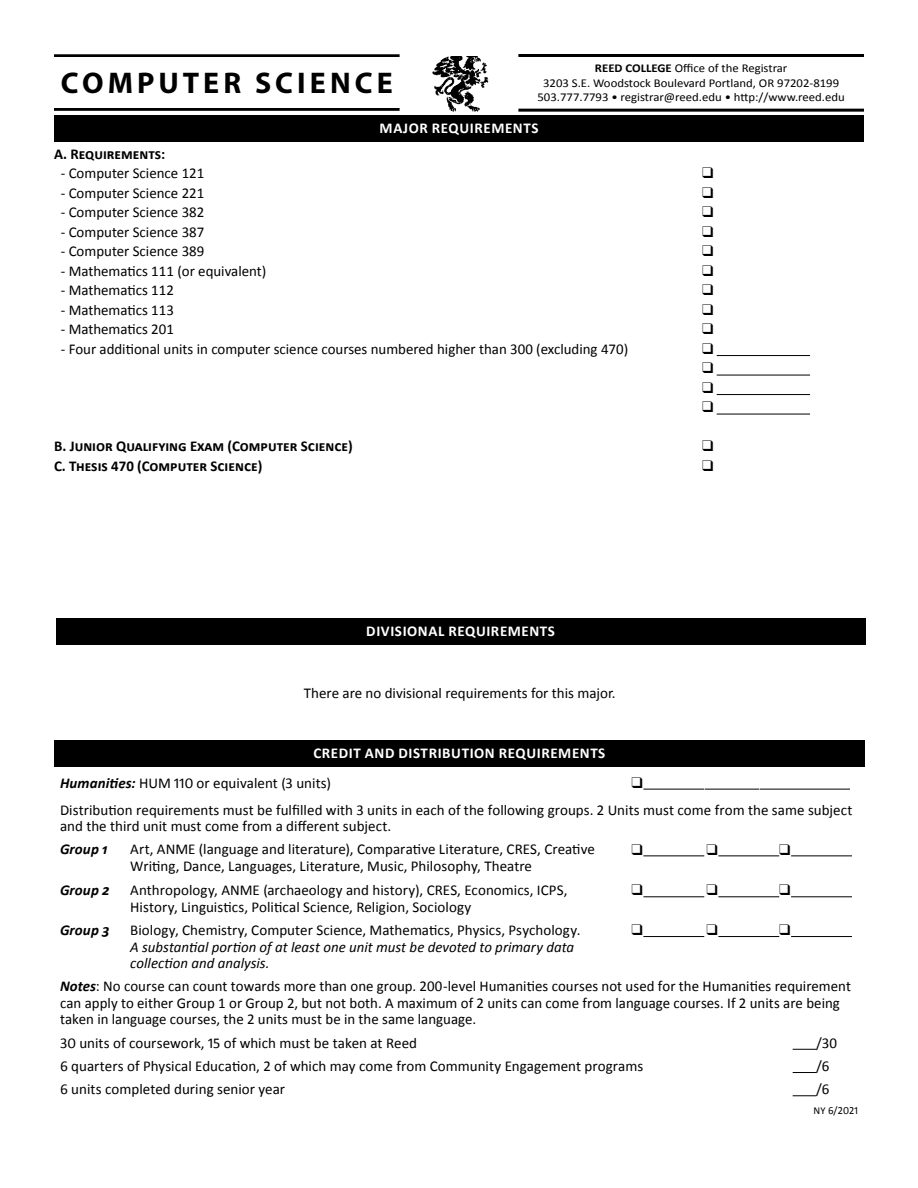
<style>
.page{position:relative;width:918px;height:1188px;background:#fff}
.page>*{position:absolute;margin:0;border:0;box-sizing:border-box;transform-origin:0 0}
.t1{font:700 30px "Myriad Pro";letter-spacing:.13em;color:#000}
.t2{font:15px/16.5px "Calibri";color:#000}
.t3{font:700 15px/29.5px "Calibri";letter-spacing:.04em;color:#fff}
.t4{font:italic 15px/16.5px "Calibri";color:#000}
.t5{font:700 15px "Calibri";color:#000}
.t6{font:italic 700 15px "Calibri";letter-spacing:.005em;color:#000}
.t7{font:15px/19.5px "Zapf Dingbats ITC";color:#000;text-align:justify}
.t8{font:12px/14.4px "Calibri";color:#000;text-align:center;scale:1.06 1}
.t9{font:10.95px "Calibri";color:#000;scale:.96 1}
.s1{font-weight:700}
.s2{font-style:italic;color:#000}
.s3{font-weight:400;color:#000}
.s4{font-weight:700;font-style:italic}
.s5{font-size:10.5px}
</style>
<div class="page">
<hr style="left:54px;top:108px;width:346px;height:3px;background:#000">
<hr style="left:54px;top:54px;width:346px;height:3px;background:#000">
<hr style="left:518px;top:109px;width:346px;height:3px;background:#000">
<hr style="left:518px;top:54px;width:346px;height:3px;background:#000">
<div style="left:54px;top:115px;width:810px;height:27px;background:#000"></div>
<hr style="left:717px;top:355px;width:93px;height:1px;background:#000">
<hr style="left:717px;top:375px;width:93px;height:1px;background:#000">
<hr style="left:717px;top:394px;width:93px;height:1px;background:#000">
<hr style="left:717px;top:414px;width:93px;height:1px;background:#000">
<img style="left:432px;top:56px;width:57px;height:56px">
<div style="left:56px;top:618px;width:810px;height:27px;background:#000"></div>
<div style="left:54px;top:740px;width:810px;height:27px;background:#000"></div>
<hr style="left:643px;top:789px;width:61px;height:1px;background:#000">
<hr style="left:705px;top:789px;width:54px;height:1px;background:#000">
<hr style="left:760px;top:789px;width:90px;height:1px;background:#000">
<hr style="left:643px;top:856px;width:61px;height:1px;background:#000">
<hr style="left:718px;top:856px;width:61px;height:1px;background:#000">
<hr style="left:791px;top:856px;width:61px;height:1px;background:#000">
<hr style="left:643px;top:896px;width:61px;height:1px;background:#000">
<hr style="left:718px;top:896px;width:61px;height:1px;background:#000">
<hr style="left:791px;top:896px;width:61px;height:1px;background:#000">
<hr style="left:643px;top:936px;width:61px;height:1px;background:#000">
<hr style="left:718px;top:936px;width:61px;height:1px;background:#000">
<hr style="left:791px;top:936px;width:61px;height:1px;background:#000">
<svg style="left:793px;top:1049px;width:23px;height:1px"></svg>
<svg style="left:793px;top:1072px;width:23px;height:1px"></svg>
<svg style="left:793px;top:1095px;width:23px;height:1px"></svg>
<h1 class="t1" style="left:61px;top:63px;width:333px">COMPUTER SCIENCE</h1>
<p class="t8" style="left:538px;top:61px;width:291px"><span class="s1">REED COLLEGE</span> Office of the Registrar<br>3203 S.E. Woodstock Boulevard Portland, OR 97202-8199<br>503.777.7793 • registrar@reed.edu • http://www.reed.edu</p>
<p class="t3" style="left:380px;top:114px;width:160px">MAJOR REQUIREMENTS</p>
<p class="t5" style="left:54px;top:144px;width:113px">A. Requirements:</p>
<p class="t2" style="left:61px;top:165px;width:145px">- Computer Science 121</p>
<p class="t2" style="left:61px;top:185px;width:145px">- Computer Science 221</p>
<p class="t2" style="left:61px;top:204px;width:145px">- Computer Science 382</p>
<p class="t2" style="left:61px;top:224px;width:145px">- Computer Science 387</p>
<p class="t2" style="left:61px;top:243px;width:145px">- Computer Science 389</p>
<p class="t2" style="left:61px;top:263px;width:207px">- Mathematics 111 (or equivalent)</p>
<p class="t2" style="left:61px;top:282px;width:115px">- Mathematics 112</p>
<p class="t2" style="left:61px;top:302px;width:115px">- Mathematics 113</p>
<p class="t2" style="left:61px;top:321px;width:115px">- Mathematics 201</p>
<p class="t2" style="left:61px;top:341px;width:569px">- Four additional units in computer science courses numbered higher than 300 (excluding 470)</p>
<p class="t7" style="left:702px;top:339px;width:13px">❑ ❑ ❑ ❑</p>
<p class="t5" style="left:54px;top:437px;width:300px">B. Junior Qualifying Exam (Computer Science)</p>
<p class="t5" style="left:54px;top:456px;width:210px">C. Thesis 470 (Computer Science)</p>
<p class="t3" style="left:366px;top:616px;width:190px">DIVISIONAL REQUIREMENTS</p>
<p class="t2" style="left:304px;top:685px;width:313px">There are no divisional requirements for this major.</p>
<p class="t3" style="left:60px;top:738px;width:547px;text-indent:253px">CREDIT AND DISTRIBUTION REQUIREMENTS<br><span class="s2">Humanities:</span> <span class="s3">HUM 110 or equivalent (3 units)</span></p>
<p class="t2" style="left:60px;top:801px;width:794px">Distribution requirements must be fulfilled with 3 units in each of the following groups. 2 Units must come from the same subject and the third unit must come from a different subject.</p>
<p class="t6" style="left:60px;top:840px;width:49px">Group 1</p>
<p class="t2" style="left:130px;top:841px;width:466px">Art, ANME (language and literature), Comparative Literature, CRES, Creative<br>Writing, Dance, Languages, Literature, Music, Philosophy, Theatre</p>
<p class="t6" style="left:60px;top:881px;width:51px">Group 2</p>
<p class="t2" style="left:130px;top:882px;width:439px">Anthropology, ANME (archaeology and history), CRES, Economics, ICPS,<br>History, Linguistics, Political Science, Religion, Sociology</p>
<p class="t6" style="left:60px;top:921px;width:51px">Group 3</p>
<p class="t2" style="left:130px;top:922px;width:452px">Biology, Chemistry, Computer Science, Mathematics, Physics, Psychology.</p>
<p class="t4" style="left:130px;top:938px;width:445px">A substantial portion of at least one unit must be devoted to primary data collection and analysis.</p>
<p class="t2" style="left:60px;top:978px;width:793px"><span class="s4">Notes</span>: No course can count towards more than one group. 200-level Humanities courses not used for the Humanities requirement can apply to either Group 1 or Group 2, but not both. A maximum of 2 units can come from language courses. If 2 units are being taken in language courses, the 2 units must be in the same language.</p>
<p class="t2" style="left:60px;top:1034px;width:359px">30 units of coursework, 15 of which must be taken at Reed</p>
<p class="t2" style="left:816px;top:1034px;width:22px">/30</p>
<p class="t2" style="left:60px;top:1058px;width:585px">6 quarters of Physical Education, 2 of which may come from Community Engagement programs</p>
<p class="t2" style="left:816px;top:1058px;width:15px">/6</p>
<p class="t2" style="left:60px;top:1081px;width:227px">6 units completed during senior year</p>
<p class="t2" style="left:816px;top:1081px;width:15px">/6</p>
<p class="t9" style="left:814px;top:1103px;width:48px"><span class="s5">NY</span> 6/2021</p>
</div>
